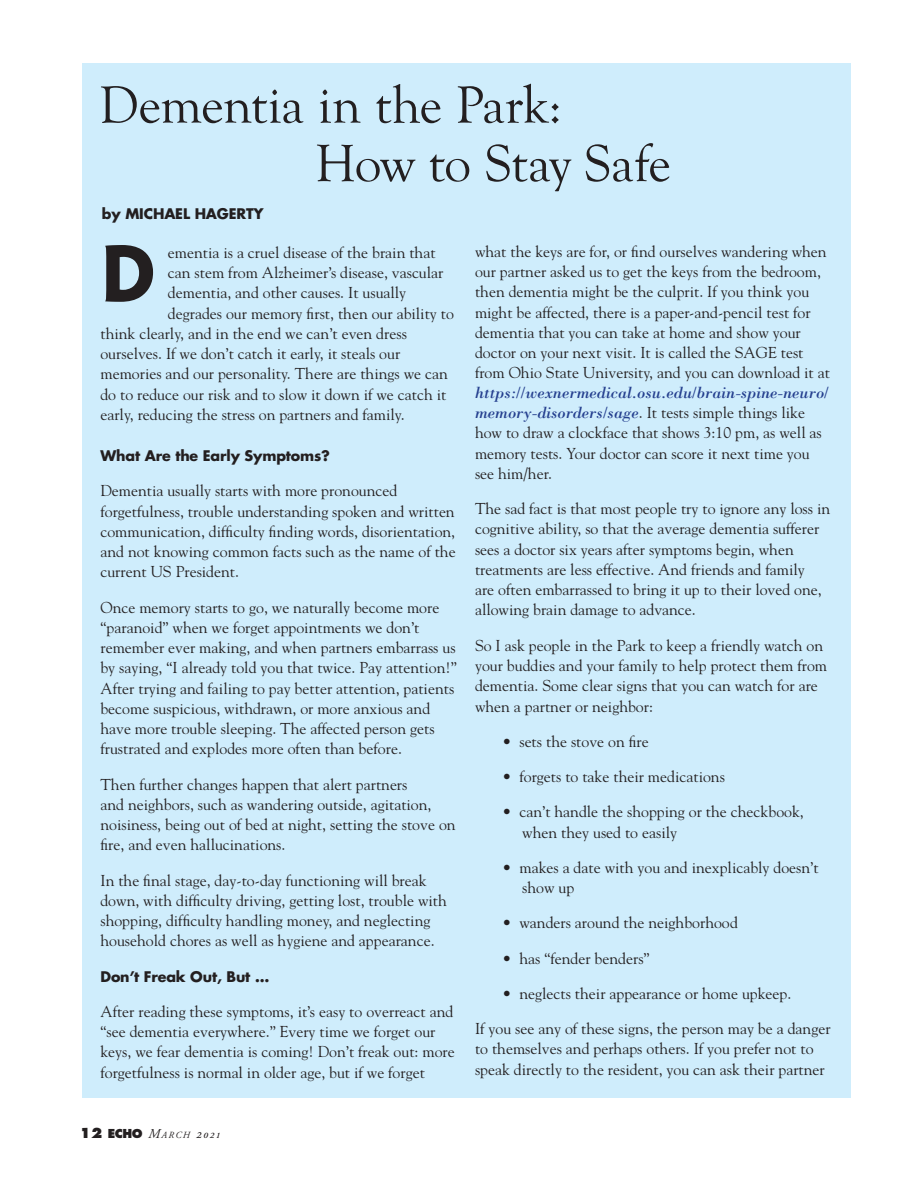
<style>
.page{position:relative;width:918px;height:1188px;background:#fff}
.page>*{position:absolute;margin:0;border:0;box-sizing:border-box;transform-origin:0 0}
.t1{font:700 72px "Penumbra Flare Std";color:#231f20}
.t2{font:54px/58.5px "Goudy Old Style T";letter-spacing:-.015em;color:#231f20}
.t3{font:italic 16.5px "Bodoni Std";color:#25408f}
.t4{font:15.75px/20.2px "Goudy Std";color:#231f20}
.t5{font:700 14.25px "Futura Std";letter-spacing:-.01em;color:#231f20}
.t6{font:800 12px "Futura Std";color:#231f20}
.s1{font-size:13.5px}
.s2{font-family:"Adobe Garamond Pro";font-weight:400;font-style:italic;font-size:13.5px}
.s3{font-family:"Adobe Garamond Pro";font-weight:400;font-style:italic;font-size:9.45px}
.s4{font-family:"Bodoni Std";font-style:italic;font-size:16.5px;color:#25408f}
</style>
<div class="page">
<div style="left:82px;top:63px;width:768px;height:1035px;background:#cfedfc"></div>
<h2 class="t2" style="left:315px;top:77px;width:357px;text-indent:-216px">Dementia in the Park:<br>How to Stay Safe</h2>
<p class="t5" style="left:102px;top:204px;width:163px">by MICHAEL HAGERTY</p>
<h1 class="t1" style="left:100px;top:228px;width:57px">D</h1>
<p class="t4" style="left:168px;top:242px;width:269px">ementia is a cruel disease of the brain that</p>
<p class="t4" style="left:168px;top:262px;width:277px">can stem from Alzheimer’s disease, vascular</p>
<p class="t4" style="left:168px;top:283px;width:240px">dementia, and other causes. It usually</p>
<p class="t4" style="left:168px;top:303px;width:288px">degrades our memory first, then our ability to</p>
<p class="t4" style="left:100px;top:323px;width:308px">think clearly, and in the end we can’t even dress</p>
<p class="t4" style="left:100px;top:343px;width:301px">ourselves. If we don’t catch it early, it steals our</p>
<p class="t4" style="left:100px;top:364px;width:349px">memories and our personality. There are things we can</p>
<p class="t4" style="left:100px;top:384px;width:348px">do to reduce our risk and to slow it down if we catch it</p>
<p class="t4" style="left:100px;top:404px;width:306px">early, reducing the stress on partners and family.</p>
<p class="t5" style="left:100px;top:446px;width:231px">What Are the Early Symptoms?</p>
<p class="t4" style="left:100px;top:481px;width:357px">Dementia usually starts with more pronounced forgetfulness, trouble understanding spoken and written communication, difficulty finding words, disorientation, and not knowing common facts such as the name of the current US President.</p>
<p class="t4" style="left:100px;top:597px;width:358px">Once memory starts to go, we naturally become more “paranoid” when we forget appointments we don’t remember ever making, and when partners embarrass us by saying, “I already told you that twice. Pay attention!” After trying and failing to pay better attention, patients become suspicious, withdrawn, or more anxious and have more trouble sleeping. The affected person gets frustrated and explodes more often than before.</p>
<p class="t4" style="left:100px;top:774px;width:357px">Then further changes happen that alert partners<br>and neighbors, such as wandering outside, agitation, noisiness, being out of bed at night, setting the stove on fire, and even hallucinations.</p>
<p class="t4" style="left:100px;top:870px;width:348px">In the final stage, day-to-day functioning will break down, with difficulty driving, getting lost, trouble with shopping, difficulty handling money, and neglecting household chores as well as hygiene and appearance.</p>
<p class="t5" style="left:100px;top:967px;width:170px">Don’t Freak Out, But …</p>
<p class="t4" style="left:100px;top:1001px;width:356px">After reading these symptoms, it’s easy to overreact and “see dementia everywhere.” Every time we forget our keys, we fear dementia is coming! Don’t freak out: more forgetfulness is normal in older age, but if we forget</p>
<p class="t6" style="left:80px;top:1126px;width:142px"><span class="s1">12</span> ECHO <span class="s2">M</span><span class="s3">ARCH</span> <span class="s2">2021</span></p>
<p class="t4" style="left:475px;top:241px;width:356px">what the keys are for, or find ourselves wandering when our partner asked us to get the keys from the bedroom, then dementia might be the culprit. If you think you might be affected, there is a paper-and-pencil test for dementia that you can take at home and show your doctor on your next visit. It is called the SAGE test from Ohio State University, and you can download it at</p>
<p class="t3" style="left:475px;top:383px;width:355px">https://wexnermedical.osu.edu/brain-spine-neuro/</p>
<p class="t4" style="left:475px;top:402px;width:348px"><span class="s4">memory-disorders/sage</span>. It tests simple things like how to draw a clockface that shows 3:10 pm, as well as memory tests. Your doctor can score it next time you see him/her.</p>
<p class="t4" style="left:475px;top:498px;width:357px">The sad fact is that most people try to ignore any loss in cognitive ability, so that the average dementia sufferer sees a doctor six years after symptoms begin, when treatments are less effective. And friends and family<br>are often embarrassed to bring it up to their loved one, allowing brain damage to advance.</p>
<p class="t4" style="left:475px;top:635px;width:354px">So I ask people in the Park to keep a friendly watch on your buddies and your family to help protect them from dementia. Some clear signs that you can watch for are when a partner or neighbor:</p>
<p class="t4" style="left:502px;top:731px;width:148px">• sets the stove on fire</p>
<p class="t4" style="left:502px;top:766px;width:224px">• forgets to take their medications</p>
<p class="t4" style="left:522px;top:801px;width:283px;text-indent:-20px">• can’t handle the shopping or the checkbook, when they used to easily</p>
<p class="t4" style="left:522px;top:857px;width:298px;text-indent:-20px">• makes a date with you and inexplicably doesn’t show up</p>
<p class="t4" style="left:502px;top:912px;width:237px">• wanders around the neighborhood</p>
<p class="t4" style="left:502px;top:948px;width:149px">• has “fender benders”</p>
<p class="t4" style="left:502px;top:983px;width:291px">• neglects their appearance or home upkeep.</p>
<p class="t4" style="left:475px;top:1018px;width:357px">If you see any of these signs, the person may be a danger to themselves and perhaps others. If you prefer not to speak directly to the resident, you can ask their partner</p>
</div>
